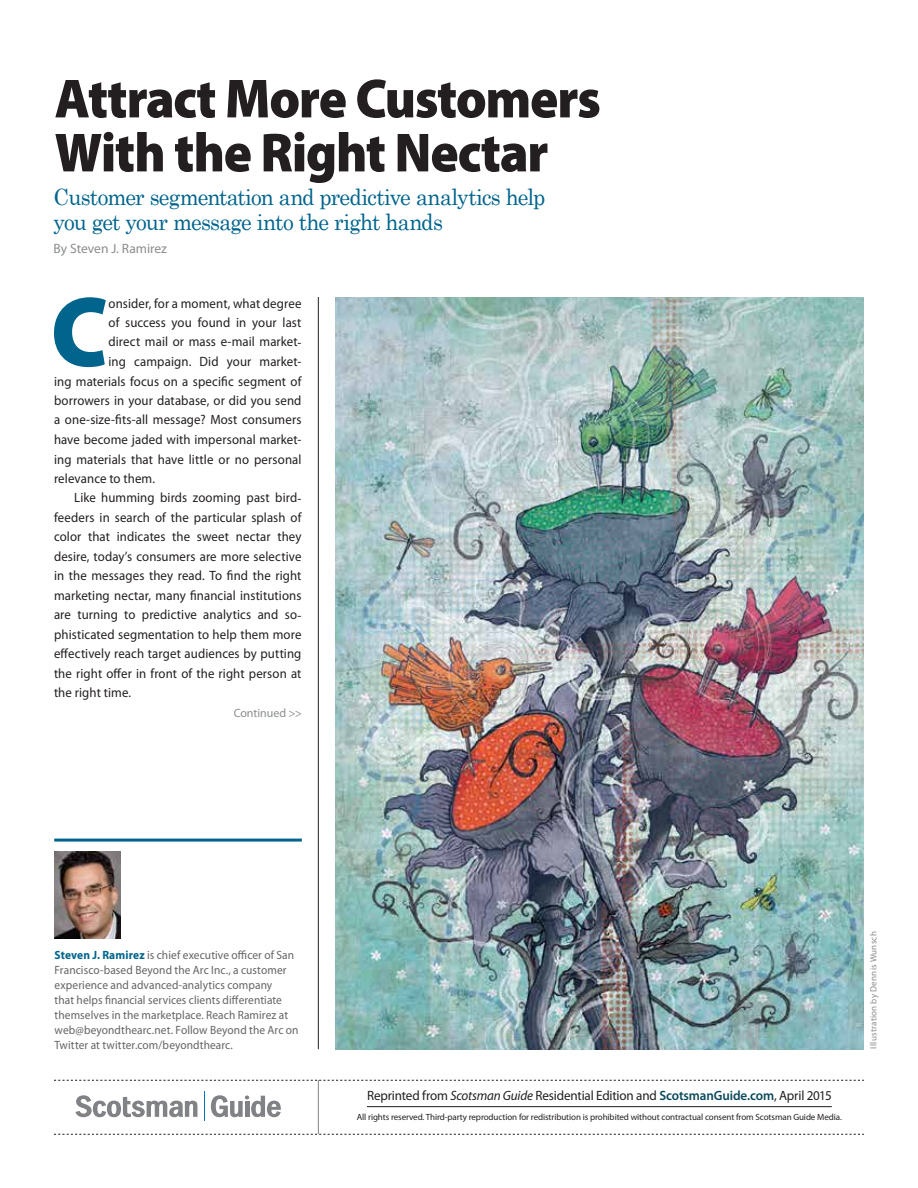
<style>
.page{position:relative;width:918px;height:1188px;background:#fff}
.page>*{position:absolute;margin:0;border:0;box-sizing:border-box;transform-origin:0 0}
.t1{font:900 100.35px "Myriad Pro";color:#00648d;scale:.95 1}
.t2{font:900 55.5px/54px "Myriad Pro";letter-spacing:-.025em;color:#231f20;scale:.95 1}
.t3{font:22.5px/25.5px "Century Schoolbook";letter-spacing:-.04em;color:#00648d;scale:.95 1}
.t4{font:13.5px "Myriad Pro";letter-spacing:.01em;color:#231f20;scale:.95 1}
.t5{font:13.5px "Myriad Pro";letter-spacing:-.01em;color:#231f20}
.t6{font:13.5px "Myriad Pro";color:#8a8c8e}
.t7{font:12px/15px "Myriad Pro";letter-spacing:.01em;color:#636466;scale:.95 1}
.t8{font:12px "Myriad Pro";letter-spacing:-.005em;color:#8a8c8e}
.t9{font:9px "Myriad Pro";letter-spacing:-.01em;color:#231f20}
.t10{font:9px "Myriad Pro";letter-spacing:.025em;color:#8a8c8e}
.s1{font-weight:700;color:#00648d}
.s2{font-style:italic}
.s3{font-weight:600;color:#09495b}
</style>
<div class="page">
<hr style="left:367px;top:1106px;width:465px;height:1px;background:#231f20">
<svg style="left:54px;top:1080px;width:810px;height:1px"></svg>
<svg style="left:54px;top:1134px;width:810px;height:1px"></svg>
<hr style="left:318px;top:1080px;width:1px;height:54px;background:#808285">
<svg style="left:211px;top:1095px;width:70px;height:22px"></svg>
<svg style="left:75px;top:1095px;width:122px;height:22px"></svg>
<svg style="left:204px;top:1092px;width:1px;height:29px"></svg>
<hr style="left:318px;top:297px;width:1px;height:752px;background:#231f20">
<hr style="left:54px;top:839px;width:248px;height:3px;background:#00648d">
<img style="left:54px;top:841px;width:77px;height:98px">
<img style="left:335px;top:297px;width:529px;height:752px">
<h2 class="t2" style="left:55px;top:69px;width:577px">Attract More Customers<br>With the Right Nectar</h2>
<h3 class="t3" style="left:54px;top:183px;width:519px">Customer segmentation and predictive analytics help you get your message into the right hands</h3>
<p class="t6" style="left:54px;top:240px;width:115px">By Steven J. Ramirez</p>
<h1 class="t1" style="left:51px;top:265px;width:62px">C</h1>
<p class="t4" style="left:109px;top:295px;width:205px">onsider, for a moment, what degree</p>
<p class="t4" style="left:109px;top:314px;width:205px">of success you found in your last</p>
<p class="t4" style="left:109px;top:334px;width:205px">direct mail or mass e-mail market-</p>
<p class="t4" style="left:109px;top:353px;width:205px">ing campaign. Did your market-</p>
<p class="t4" style="left:54px;top:373px;width:262px">ing materials focus on a specific segment of</p>
<p class="t4" style="left:54px;top:392px;width:262px">borrowers in your database, or did you send</p>
<p class="t4" style="left:54px;top:412px;width:262px">a one-size-fits-all message? Most consumers</p>
<p class="t4" style="left:54px;top:431px;width:262px">have become jaded with impersonal market-</p>
<p class="t4" style="left:54px;top:451px;width:262px">ing materials that have little or no personal</p>
<p class="t4" style="left:54px;top:470px;width:108px">relevance to them.</p>
<p class="t4" style="left:74px;top:490px;width:241px">Like humming birds zooming past bird-</p>
<p class="t4" style="left:54px;top:509px;width:262px">feeders in search of the particular splash of</p>
<p class="t4" style="left:54px;top:529px;width:262px">color that indicates the sweet nectar they</p>
<p class="t4" style="left:54px;top:548px;width:262px">desire, today’s consumers are more selective</p>
<p class="t4" style="left:54px;top:568px;width:262px">in the messages they read. To find the right</p>
<p class="t4" style="left:54px;top:587px;width:262px">marketing nectar, many financial institutions</p>
<p class="t4" style="left:54px;top:607px;width:262px">are turning to predictive analytics and so-</p>
<p class="t4" style="left:54px;top:626px;width:262px">phisticated segmentation to help them more</p>
<p class="t4" style="left:54px;top:646px;width:262px">effectively reach target audiences by putting</p>
<p class="t4" style="left:54px;top:665px;width:262px">the right offer in front of the right person at</p>
<p class="t4" style="left:54px;top:685px;width:83px">the right time.</p>
<p class="t8" style="left:234px;top:706px;width:70px">Continued &gt;&gt;</p>
<p class="t7" style="left:55px;top:947px;width:258px"><span class="s1">Steven J. Ramirez</span> is chief executive officer of San Francisco-based Beyond the Arc Inc., a customer experience and advanced-analytics company<br>that helps financial services clients differentiate themselves in the marketplace. Reach Ramirez at web@beyondthearc.net. Follow Beyond the Arc on Twitter at twitter.com/beyondthearc.</p>
<p class="t5" style="left:367px;top:1087px;width:466px">Reprinted from <span class="s2">Scotsman Guide</span> Residential Edition and <span class="s3">ScotsmanGuide.com</span>, April 2015</p>
<p class="t9" style="left:357px;top:1111px;width:487px">All rights reserved. Third-party reproduction for redistribution is prohibited without contractual consent from Scotsman Guide Media.</p>
<p class="t10" style="left:868px;top:1048px;width:119px;rotate:-90deg">Illustration by Dennis Wunsch</p>
</div>
